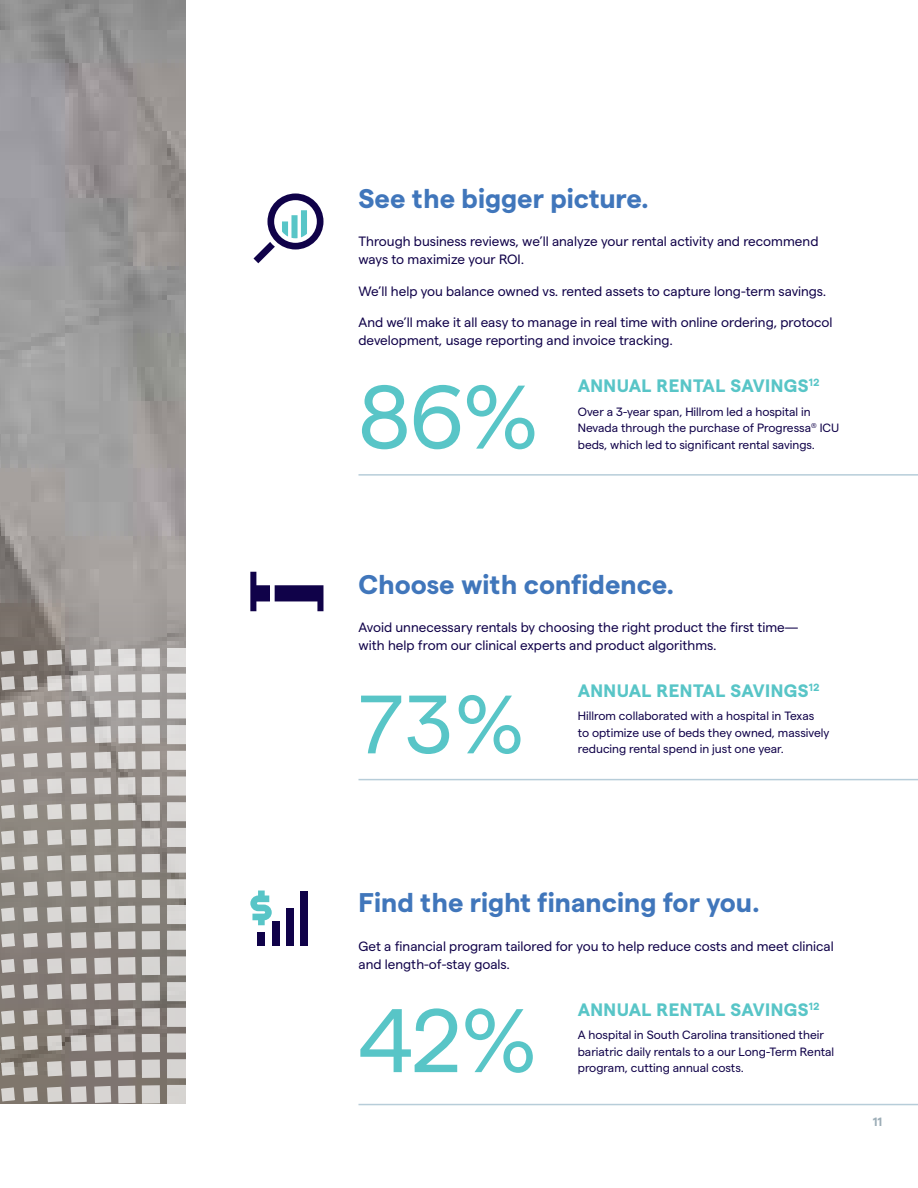
<style>
.page{position:relative;width:918px;height:1188px;background:#fff}
.page>*{position:absolute;margin:0;border:0;box-sizing:border-box;transform-origin:0 0}
.t1{font:90px "Matter";color:#58c5c7}
.t2{font:82.5px "Matter";color:#58c5c7}
.t3{font:700 27px "Matter";color:#4076bb}
.t4{font:700 18px "Matter";letter-spacing:.02em;color:#58c5c7}
.t5{font:13.5px/18px "Matter";color:#100249}
.t6{font:12px/16.5px "Matter";color:#100249}
.t7{font:700 12px "Matter";color:#9cadb7}
</style>
<div class="page">
<img style="left:0;top:0;width:186px;height:567px">
<svg style="left:0;top:567px;width:186px;height:81px;background:#999390"></svg>
<svg style="left:0;top:648px;width:186px;height:456px;background:#aba6a2"></svg>
<div style="left:300px;top:891px;width:8px;height:54px;background:#100249"></div>
<div style="left:286px;top:908px;width:7px;height:37px;background:#100249"></div>
<div style="left:272px;top:921px;width:7px;height:24px;background:#100249"></div>
<div style="left:258px;top:932px;width:7px;height:13px;background:#100249"></div>
<svg style="left:250px;top:891px;width:22px;height:34px"></svg>
<svg style="left:254px;top:193px;width:69px;height:70px"></svg>
<svg style="left:250px;top:572px;width:73px;height:39px"></svg>
<hr style="left:358px;top:474px;width:560px;height:2px;background:#b7cdd9">
<hr style="left:358px;top:779px;width:560px;height:1px;background:#b7cdd9">
<hr style="left:358px;top:1104px;width:560px;height:1px;background:#b7cdd9">
<h3 class="t3" style="left:358px;top:178px;width:292px">See the bigger picture.</h3>
<p class="t5" style="left:358px;top:231px;width:461px">Through business reviews, we’ll analyze your rental activity and recommend ways to maximize your ROI.</p>
<p class="t5" style="left:358px;top:281px;width:469px">We’ll help you balance owned vs. rented assets to capture long-term savings.</p>
<p class="t5" style="left:358px;top:312px;width:476px">And we’ll make it all easy to manage in real time with online ordering, protocol development, usage reporting and invoice tracking.</p>
<h1 class="t1" style="left:358px;top:351px;width:180px">86%</h1>
<h3 class="t4" style="left:578px;top:373px;width:243px">ANNUAL RENTAL SAVINGS<sup>12</sup></h3>
<p class="t6" style="left:578px;top:402px;width:263px">Over a 3-year span, Hillrom led a hospital in<br>Nevada through the purchase of Progressa<sup>®</sup> ICU beds, which led to significant rental savings.</p>
<h3 class="t3" style="left:358px;top:564px;width:317px">Choose with confidence.</h3>
<p class="t5" style="left:358px;top:617px;width:441px">Avoid unnecessary rentals by choosing the right product the first time— with help from our clinical experts and product algorithms.</p>
<h2 class="t2" style="left:358px;top:664px;width:166px">73%</h2>
<h3 class="t4" style="left:578px;top:677px;width:243px">ANNUAL RENTAL SAVINGS<sup>12</sup></h3>
<p class="t6" style="left:578px;top:707px;width:253px">Hillrom collaborated with a hospital in Texas<br>to optimize use of beds they owned, massively reducing rental spend in just one year.</p>
<h3 class="t3" style="left:358px;top:883px;width:403px">Find the right financing for you.</h3>
<p class="t5" style="left:358px;top:936px;width:477px">Get a financial program tailored for you to help reduce costs and meet clinical and length-of-stay goals.</p>
<h1 class="t1" style="left:358px;top:975px;width:179px">42%</h1>
<h3 class="t4" style="left:578px;top:996px;width:243px">ANNUAL RENTAL SAVINGS<sup>12</sup></h3>
<p class="t6" style="left:578px;top:1026px;width:258px">A hospital in South Carolina transitioned their bariatric daily rentals to a our Long-Term Rental program, cutting annual costs.</p>
<p class="t7" style="left:873px;top:1113px;width:11px">11</p>
</div>
